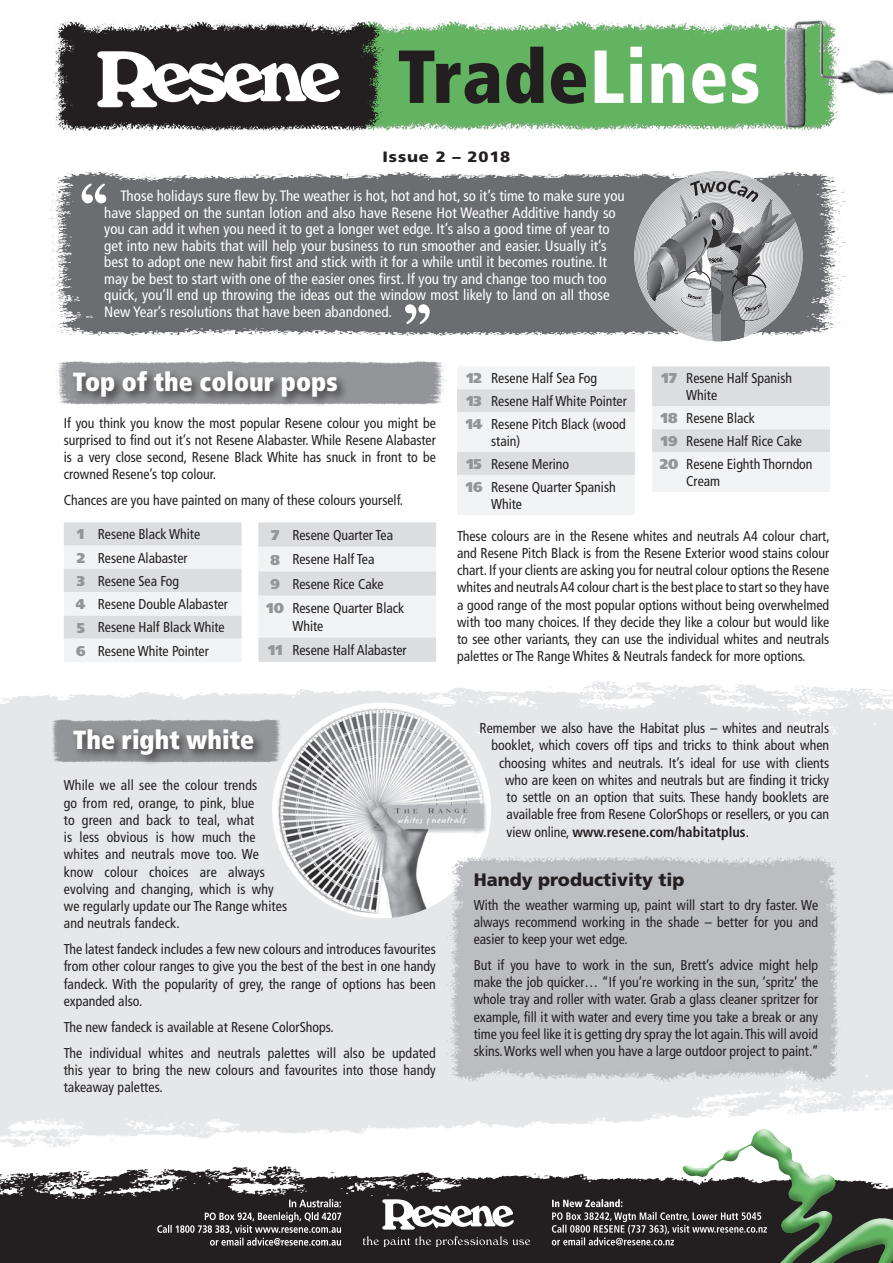
<style>
.page{position:relative;width:893px;height:1263px;background:#fff}
.page>*{position:absolute;margin:0;border:0;box-sizing:border-box;transform-origin:0 0}
.Heading_1{font:900 condensed 26.25px "Frutiger";color:#fff}
.Subhead_1{font:900 18px "Frutiger";color:#231f20}
.Intro_text{font:condensed 15px/16.5px "Frutiger";color:#fff}
.t1{font:900 15px "Frutiger";letter-spacing:.05em;color:#231f20;scale:1.1 1}
.Body_1{font:condensed 14.25px/17.2px "Frutiger";color:#231f20;text-align:justify}
.Body_1-2{font:700 condensed 14.25px "Frutiger";color:#231f20}
.Body_1-3{font:900 14.25px "Frutiger";color:#939598}
.s1{font-weight:400}
</style>
<div class="page">
<img style="left:0;top:1131px;width:365px;height:16px">
<div style="left:0;top:747px;width:893px;height:312px;background:#e6e7e9"></div>
<img style="left:0;top:681px;width:893px;height:66px">
<img style="left:46px;top:172px;width:800px;height:170px">
<svg style="left:82px;top:184px;width:24px;height:19px"></svg>
<svg style="left:405px;top:304px;width:25px;height:20px"></svg>
<svg style="left:634px;top:171px;width:169px;height:170px;background:#a2a2a5"></svg>
<svg style="left:457px;top:367px;width:178px;height:148px"></svg>
<svg style="left:652px;top:366px;width:178px;height:126px"></svg>
<img style="left:48px;top:717px;width:224px;height:46px">
<div style="left:70px;top:727px;width:195px;height:40px;background:#231f20;opacity:.75"></div>
<img style="left:56px;top:361px;width:404px;height:47px">
<div style="left:70px;top:368px;width:279px;height:40px;background:#231f20;opacity:.75"></div>
<svg style="left:64px;top:522px;width:178px;height:140px"></svg>
<svg style="left:258px;top:522px;width:178px;height:140px"></svg>
<img style="left:272px;top:703px;width:219px;height:215px">
<img style="left:417px;top:832px;width:453px;height:260px">
<img style="left:0;top:1166px;width:552px;height:34px">
<div style="left:0;top:1200px;width:893px;height:63px;background:#231f20"></div>
<svg style="left:363px;top:1236px;width:167px;height:11px"></svg>
<svg style="left:382px;top:1199px;width:132px;height:30px"></svg>
<img style="left:53px;top:20px;width:840px;height:112px">
<svg style="left:399px;top:51px;width:100px;height:53px;background:#446c41"></svg>
<svg style="left:506px;top:47px;width:38px;height:57px;background:#3a5537"></svg>
<svg style="left:551px;top:63px;width:35px;height:41px"></svg>
<svg style="left:595px;top:51px;width:28px;height:52px"></svg>
<svg style="left:630px;top:47px;width:12px;height:56px"></svg>
<svg style="left:651px;top:63px;width:33px;height:40px"></svg>
<svg style="left:692px;top:63px;width:33px;height:41px"></svg>
<svg style="left:732px;top:63px;width:26px;height:41px"></svg>
<svg style="left:97px;top:51px;width:243px;height:56px"></svg>
<svg style="left:552px;top:1112px;width:341px;height:151px"></svg>
<svg style="left:157px;top:1199px;width:184px;height:46px"></svg>
<p class="t1" style="left:383px;top:148px;width:118px">Issue 2 – 2018</p>
<p class="Intro_text" style="left:104px;top:188px;width:522px;text-indent:16px">Those holidays sure flew by. The weather is hot, hot and hot, so it’s time to make sure you have slapped on the suntan lotion and also have Resene Hot Weather Additive handy so you can add it when you need it to get a longer wet edge. It’s also a good time of year to get into new habits that will help your business to run smoother and easier. Usually it’s best to adopt one new habit first and stick with it for a while until it becomes routine. It may be best to start with one of the easier ones first. If you try and change too much too quick, you’ll end up throwing the ideas out the window most likely to land on all those New Year’s resolutions that have been abandoned.</p>
<p class="Heading_1" style="left:73px;top:366px;width:266px">Top of the colour pops</p>
<p class="Body_1" style="left:64px;top:414px;width:374px">If you think you know the most popular Resene colour you might be surprised to find out it’s not Resene Alabaster. While Resene Alabaster is a very close second, Resene Black White has snuck in front to be crowned Resene’s top colour.</p>
<p class="Body_1" style="left:64px;top:492px;width:341px">Chances are you have painted on many of these colours yourself.</p>
<p class="Body_1-3" style="left:466px;top:370px;width:17px">12</p>
<p class="Body_1" style="left:491px;top:370px;width:107px">Resene Half Sea Fog</p>
<p class="Body_1-3" style="left:466px;top:392px;width:17px">13</p>
<p class="Body_1" style="left:491px;top:392px;width:137px">Resene Half White Pointer</p>
<p class="Body_1-3" style="left:466px;top:415px;width:18px">14</p>
<p class="Body_1" style="left:491px;top:415px;width:136px">Resene Pitch Black (wood stain)</p>
<p class="Body_1-3" style="left:466px;top:455px;width:17px">15</p>
<p class="Body_1" style="left:491px;top:455px;width:80px">Resene Merino</p>
<p class="Body_1-3" style="left:466px;top:478px;width:18px">16</p>
<p class="Body_1" style="left:491px;top:478px;width:126px">Resene Quarter Spanish<br>White</p>
<p class="Body_1-3" style="left:661px;top:370px;width:17px">17</p>
<p class="Body_1" style="left:686px;top:370px;width:107px">Resene Half Spanish<br>White</p>
<p class="Body_1-3" style="left:661px;top:409px;width:18px">18</p>
<p class="Body_1" style="left:686px;top:410px;width:70px">Resene Black</p>
<p class="Body_1-3" style="left:661px;top:432px;width:18px">19</p>
<p class="Body_1" style="left:686px;top:432px;width:117px">Resene Half Rice Cake</p>
<p class="Body_1-3" style="left:660px;top:455px;width:20px">20</p>
<p class="Body_1" style="left:686px;top:455px;width:128px">Resene Eighth Thorndon<br>Cream</p>
<p class="Body_1-3" style="left:77px;top:526px;width:9px">1</p>
<p class="Body_1" style="left:98px;top:526px;width:104px">Resene Black White</p>
<p class="Body_1-3" style="left:77px;top:549px;width:10px">2</p>
<p class="Body_1" style="left:98px;top:549px;width:91px">Resene Alabaster</p>
<p class="Body_1-3" style="left:77px;top:572px;width:10px">3</p>
<p class="Body_1" style="left:98px;top:572px;width:83px">Resene Sea Fog</p>
<p class="Body_1-3" style="left:76px;top:596px;width:11px">4</p>
<p class="Body_1" style="left:98px;top:596px;width:132px">Resene Double Alabaster</p>
<p class="Body_1-3" style="left:77px;top:619px;width:10px">5</p>
<p class="Body_1" style="left:98px;top:619px;width:128px">Resene Half Black White</p>
<p class="Body_1-3" style="left:76px;top:642px;width:11px">6</p>
<p class="Body_1" style="left:98px;top:642px;width:113px">Resene White Pointer</p>
<p class="Body_1-3" style="left:271px;top:526px;width:10px">7</p>
<p class="Body_1" style="left:292px;top:526px;width:102px">Resene Quarter Tea</p>
<p class="Body_1-3" style="left:271px;top:551px;width:11px">8</p>
<p class="Body_1" style="left:292px;top:551px;width:84px">Resene Half Tea</p>
<p class="Body_1-3" style="left:271px;top:575px;width:11px">9</p>
<p class="Body_1" style="left:292px;top:575px;width:93px">Resene Rice Cake</p>
<p class="Body_1-3" style="left:267px;top:600px;width:19px">10</p>
<p class="Body_1" style="left:292px;top:600px;width:114px">Resene Quarter Black<br>White</p>
<p class="Body_1-3" style="left:268px;top:641px;width:16px">11</p>
<p class="Body_1" style="left:292px;top:641px;width:116px">Resene Half Alabaster</p>
<p class="Body_1" style="left:457px;top:527px;width:374px">These colours are in the Resene whites and neutrals A4 colour chart, and Resene Pitch Black is from the Resene Exterior wood stains colour chart. If your clients are asking you for neutral colour options the Resene whites and neutrals A4 colour chart is the best place to start so they have a good range of the most popular options without being overwhelmed with too many choices. If they decide they like a colour but would like to see other variants, they can use the individual whites and neutrals palettes or The Range Whites &amp; Neutrals fandeck for more options.</p>
<p class="Heading_1" style="left:73px;top:724px;width:183px">The right white</p>
<p class="Body_1" style="left:64px;top:777px;width:225px;text-align:left">While we all see the colour trends<br>go from red, orange, to pink, blue<br>to green and back to teal, what<br>is less obvious is how much the whites and neutrals move too. We know colour choices are always evolving and changing, which is why we regularly update our The Range whites and neutrals fandeck.</p>
<p class="Body_1" style="left:64px;top:941px;width:374px">The latest fandeck includes a few new colours and introduces favourites from other colour ranges to give you the best of the best in one handy fandeck. With the popularity of grey, the range of options has been expanded also.</p>
<p class="Body_1" style="left:64px;top:1018px;width:271px">The new fandeck is available at Resene ColorShops.</p>
<p class="Body_1" style="left:64px;top:1044px;width:374px">The individual whites and neutrals palettes will also be updated this year to bring the new colours and favourites into those handy takeaway palettes.</p>
<p class="Body_1" style="left:480px;top:719px;width:351px">Remember we also have the Habitat plus – whites and neutrals</p>
<p class="Body_1" style="left:492px;top:737px;width:339px">booklet, which covers off tips and tricks to think about when</p>
<p class="Body_1" style="left:499px;top:754px;width:332px">choosing whites and neutrals. It’s ideal for use with clients</p>
<p class="Body_1" style="left:505px;top:771px;width:326px">who are keen on whites and neutrals but are finding it tricky</p>
<p class="Body_1" style="left:507px;top:788px;width:324px">to settle on an option that suits. These handy booklets are</p>
<p class="Body_1" style="left:507px;top:806px;width:324px">available free from Resene ColorShops or resellers, or you can</p>
<p class="Body_1-2" style="left:507px;top:823px;width:244px"><span class="s1">view online,</span> www.resene.com/habitatplus<span class="s1">.</span></p>
<p class="Subhead_1" style="left:474px;top:869px;width:212px">Handy productivity tip</p>
<p class="Body_1" style="left:474px;top:896px;width:346px">With the weather warming up, paint will start to dry faster. We always recommend working in the shade – better for you and easier to keep your wet edge.</p>
<p class="Body_1" style="left:474px;top:956px;width:346px">But if you have to work in the sun, Brett’s advice might help make the job quicker… “If you’re working in the sun, ‘spritz’ the whole tray and roller with water. Grab a glass cleaner spritzer for example, fill it with water and every time you take a break or any time you feel like it is getting dry spray the lot again. This will avoid skins. Works well when you have a large outdoor project to paint.”</p>
</div>
